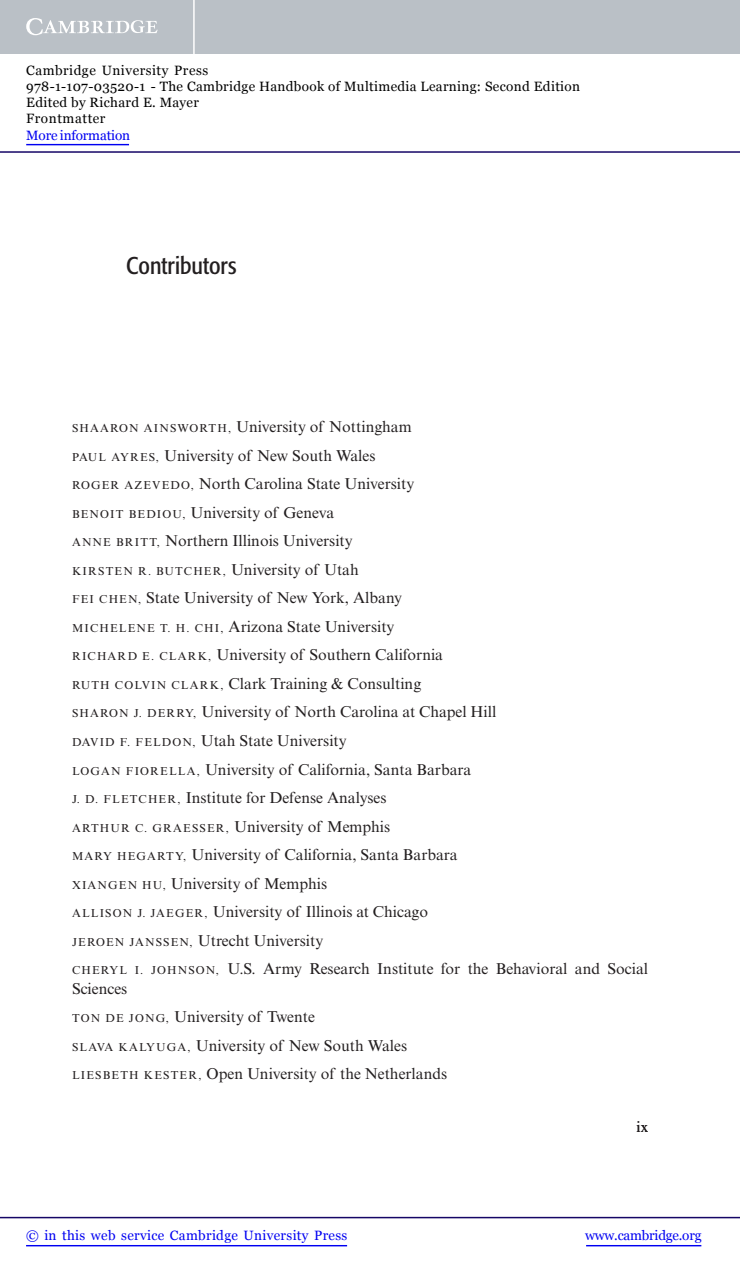
<style>
.page{position:relative;width:740px;height:1268px;background:#fff}
.page>*{position:absolute;margin:0;border:0;box-sizing:border-box;transform-origin:0 0}
.t1{font:condensed 24px "Formata";color:#231f20}
.t2{font:15.75px/28.5px "Times New Roman MT Std";color:#231f20}
.t3{font:15px "Times New Roman MT Std";color:#231f20}
.t4{font:13.5px/16.2px "Georgia";letter-spacing:.025em;color:#000}
.t5{font:13.5px "Georgia";letter-spacing:.025em;color:#0000f1}
.t6{font:13.5px "Georgia";letter-spacing:-.015em;color:#0000f1}
.t7{font:13.5px "Georgia";letter-spacing:-.01em;color:#0000f1}
.t8{font:11.55px "Times New Roman MT Std";letter-spacing:.1em;color:#231f20}
.s1{font-size:11.55px}
.s2{font-size:15.75px}
</style>
<div class="page">
<div style="left:0;top:0;width:740px;height:54px;background:#bac0c6"></div>
<svg style="left:26px;top:18px;width:132px;height:17px"></svg>
<hr style="left:193px;top:0;width:2px;height:54px;background:#fff">
<hr style="left:0;top:151px;width:740px;height:2px;background:#150666">
<hr style="left:586px;top:1244px;width:115px;height:2px;background:#0000f1">
<hr style="left:0;top:1216px;width:740px;height:2px;background:#150666">
<hr style="left:26px;top:1244px;width:321px;height:2px;background:#0000f1">
<hr style="left:26px;top:144px;width:103px;height:1px;background:#0000f1">
<p class="t4" style="left:26px;top:62px;width:555px">Cambridge University Press<br>978-1-107-03520-1 - The Cambridge Handbook of Multimedia Learning: Second Edition Edited by Richard E. Mayer<br>Frontmatter</p>
<p class="t7" style="left:26px;top:127px;width:105px">More information</p>
<h1 class="t1" style="left:126px;top:255px;width:112px">Contributors</h1>
<p class="t2" style="left:72px;top:414px;width:344px"><span class="s1">SHAARON AINSWORTH ,</span> University of Nottingham <span class="s1">PAUL AYRES ,</span> University of New South Wales <span class="s1">ROGER AZEVEDO ,</span> North Carolina State University <span class="s1">BENOIT BEDIOU ,</span> University of Geneva<br><span class="s1">ANNE BRITT ,</span> Northern Illinois University</p>
<p class="t8" style="left:72px;top:566px;width:288px">KIRSTEN R. BUTCHER , <span class="s2">University of Utah</span></p>
<p class="t2" style="left:72px;top:585px;width:578px"><span class="s1">FEI CHEN ,</span> State University of New York, Albany<br><span class="s1">MICHELENE T. H. CHI ,</span> Arizona State University<br><span class="s1">RICHARD E. CLARK ,</span> University of Southern California<br><span class="s1">RUTH COLVIN CLARK ,</span> Clark Training &amp; Consulting<br><span class="s1">SHARON J. DERRY ,</span> University of North Carolina at Chapel Hill<br><span class="s1">DAVID F. FELDON ,</span> Utah State University<br><span class="s1">LOGAN FIORELLA ,</span> University of California, Santa Barbara<br><span class="s1">J. D. FLETCHER ,</span> Institute for Defense Analyses<br><span class="s1">ARTHUR C. GRAESSER ,</span> University of Memphis<br><span class="s1">MARY HEGARTY ,</span> University of California, Santa Barbara<br><span class="s1">XIANGEN HU ,</span> University of Memphis<br><span class="s1">ALLISON J. JAEGER ,</span> University of Illinois at Chicago<br><span class="s1">JEROEN JANSSEN ,</span> Utrecht University<br><span class="s1">CHERYL I. JOHNSON ,</span> U.S. Army Research Institute for the Behavioral and Social</p>
<p class="t2" style="left:72px;top:975px;width:377px">Sciences<br><span class="s1">TON DE JONG ,</span> University of Twente<br><span class="s1">SLAVA KALYUGA ,</span> University of New South Wales <span class="s1">LIESBETH KESTER ,</span> Open University of the Netherlands</p>
<p class="t3" style="left:636px;top:1121px;width:13px">ix</p>
<p class="t5" style="left:26px;top:1226px;width:323px">© in this web service Cambridge University Press</p>
<p class="t6" style="left:585px;top:1226px;width:118px">www.cambridge.org</p>
</div>
